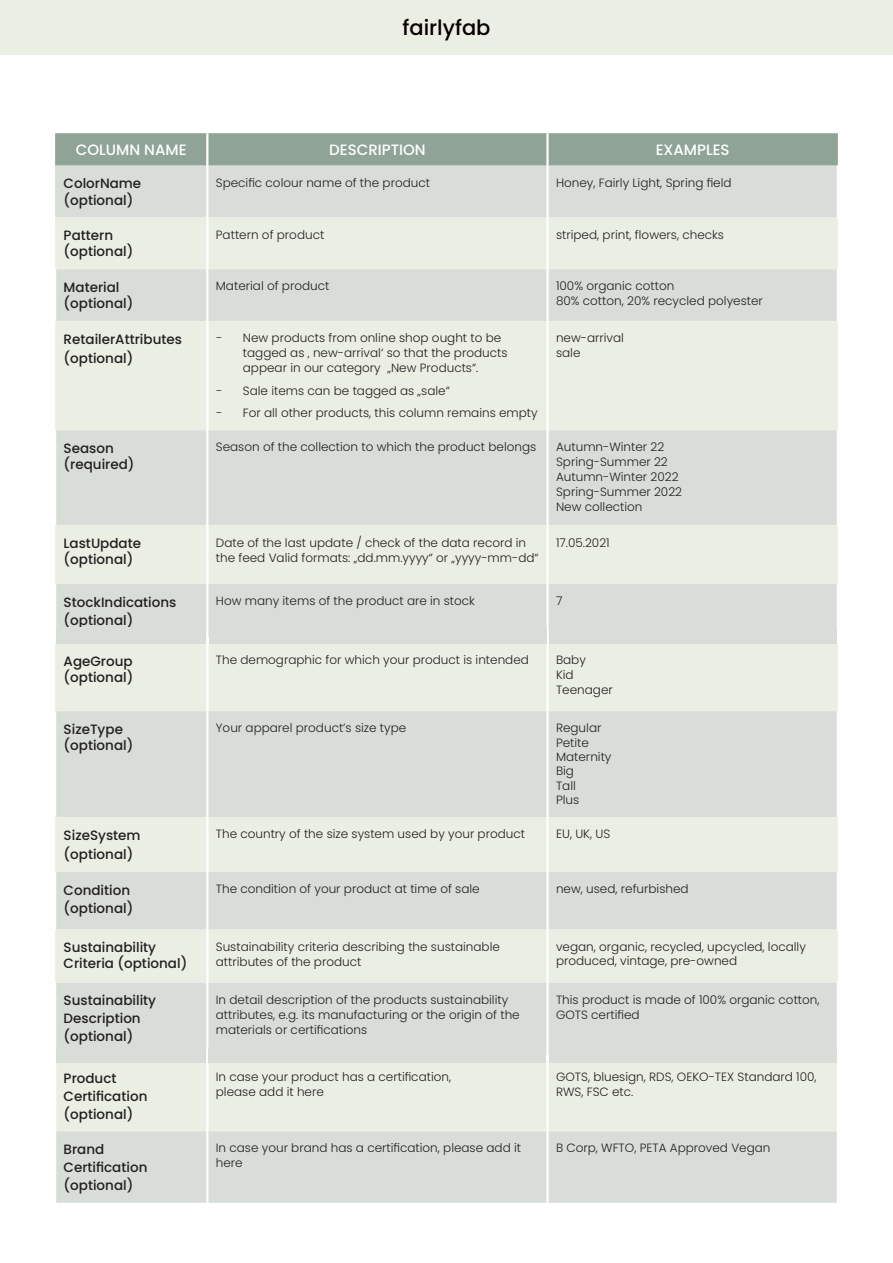
<style>
.page{position:relative;width:893px;height:1263px;background:#fff}
.page>*{position:absolute;margin:0;border:0;box-sizing:border-box;transform-origin:0 0}
.t1{font:500 21px "Poppins";color:#080002}
.t2{font:500 15px "Poppins";color:#fff}
.t3{font:500 13.5px/18px "Poppins";color:#231f20}
.t4{font:300 12px/15px "Poppins";color:#231f20}
</style>
<div class="page">
<div style="left:0;top:0;width:893px;height:54px;background:#ebeee3"></div>
<div style="left:55px;top:133px;width:783px;height:33px;background:#8fa397"></div>
<div style="left:55px;top:166px;width:782px;height:471px;background:#d8ddd8"></div>
<div style="left:55px;top:218px;width:783px;height:51px;background:#ebeee3"></div>
<svg style="left:55px;top:321px;width:783px;height:263px;background:#e4e7df"></svg>
<hr style="left:206px;top:133px;width:2px;height:33px;background:#fff">
<hr style="left:546px;top:133px;width:3px;height:33px;background:#fff">
<hr style="left:206px;top:218px;width:2px;height:51px;background:#fff">
<hr style="left:546px;top:218px;width:3px;height:51px;background:#fff">
<hr style="left:206px;top:321px;width:2px;height:109px;background:#fff">
<hr style="left:546px;top:321px;width:3px;height:109px;background:#fff">
<hr style="left:206px;top:525px;width:2px;height:59px;background:#fff">
<hr style="left:546px;top:525px;width:3px;height:59px;background:#fff">
<hr style="left:206px;top:166px;width:2px;height:52px;background:#fff">
<hr style="left:546px;top:166px;width:3px;height:52px;background:#fff">
<hr style="left:54px;top:269px;width:2px;height:52px;background:#fff">
<hr style="left:206px;top:269px;width:2px;height:52px;background:#fff">
<hr style="left:546px;top:269px;width:3px;height:52px;background:#fff">
<hr style="left:54px;top:430px;width:2px;height:95px;background:#fff">
<hr style="left:206px;top:430px;width:2px;height:95px;background:#fff">
<hr style="left:546px;top:430px;width:3px;height:95px;background:#fff">
<hr style="left:837px;top:430px;width:2px;height:95px;background:#fff">
<hr style="left:54px;top:584px;width:2px;height:53px;background:#fff">
<hr style="left:206px;top:584px;width:2px;height:53px;background:#fff">
<hr style="left:546px;top:584px;width:3px;height:53px;background:#fff">
<div style="left:55px;top:643px;width:783px;height:68px;background:#ebeee3"></div>
<div style="left:56px;top:711px;width:781px;height:343px;background:#d8ddd8"></div>
<svg style="left:55px;top:817px;width:783px;height:165px;background:#e4e8df"></svg>
<hr style="left:206px;top:643px;width:2px;height:68px;background:#fff">
<hr style="left:546px;top:643px;width:3px;height:68px;background:#fff">
<hr style="left:206px;top:817px;width:2px;height:55px;background:#fff">
<hr style="left:546px;top:817px;width:3px;height:55px;background:#fff">
<hr style="left:206px;top:929px;width:2px;height:53px;background:#fff">
<hr style="left:546px;top:929px;width:3px;height:53px;background:#fff">
<hr style="left:206px;top:711px;width:2px;height:106px;background:#fff">
<hr style="left:546px;top:711px;width:3px;height:106px;background:#fff">
<hr style="left:54px;top:872px;width:2px;height:57px;background:#fff">
<hr style="left:206px;top:872px;width:2px;height:57px;background:#fff">
<hr style="left:546px;top:872px;width:3px;height:57px;background:#fff">
<hr style="left:837px;top:872px;width:2px;height:57px;background:#fff">
<hr style="left:206px;top:982px;width:2px;height:72px;background:#fff">
<hr style="left:546px;top:982px;width:3px;height:72px;background:#fff">
<div style="left:56px;top:1060px;width:781px;height:71px;background:#ebeee3"></div>
<div style="left:56px;top:1131px;width:781px;height:72px;background:#d8ddd8"></div>
<hr style="left:546px;top:1060px;width:3px;height:71px;background:#fff">
<hr style="left:546px;top:1131px;width:3px;height:72px;background:#fff">
<hr style="left:206px;top:1060px;width:2px;height:71px;background:#fff">
<hr style="left:206px;top:1131px;width:2px;height:72px;background:#fff">
<div style="left:56px;top:1047px;width:150px;height:16px;background:#d8ddd8"></div>
<div style="left:209px;top:1047px;width:337px;height:16px;background:#d8ddd8"></div>
<div style="left:549px;top:1047px;width:288px;height:16px;background:#d8ddd8"></div>
<div style="left:56px;top:627px;width:150px;height:17px;background:#d8ddd8"></div>
<div style="left:209px;top:628px;width:337px;height:16px;background:#d8ddd8"></div>
<div style="left:549px;top:628px;width:288px;height:16px;background:#d8ddd8"></div>
<h1 class="t1" style="left:402px;top:15px;width:90px">fairlyfab</h1>
<p class="t2" style="left:76px;top:141px;width:112px">COLUMN NAME</p>
<p class="t2" style="left:329px;top:141px;width:98px">DESCRIPTION</p>
<p class="t2" style="left:656px;top:141px;width:75px">EXAMPLES</p>
<p class="t3" style="left:64px;top:175px;width:79px;line-height:16.5px">ColorName (optional)</p>
<p class="t4" style="left:216px;top:175px;width:216px">Specific colour name of the product</p>
<p class="t4" style="left:556px;top:175px;width:177px">Honey, Fairly Light, Spring field</p>
<p class="t3" style="left:64px;top:227px;width:71px;line-height:16.2px">Pattern (optional)</p>
<p class="t4" style="left:216px;top:227px;width:110px">Pattern of product</p>
<p class="t4" style="left:556px;top:227px;width:170px">striped, print, flowers, checks</p>
<p class="t3" style="left:64px;top:279px;width:71px;line-height:16.2px">Material (optional)</p>
<p class="t4" style="left:216px;top:279px;width:115px">Material of product</p>
<p class="t4" style="left:556px;top:279px;width:208px">100% organic cotton<br>80% cotton, 20% recycled polyester</p>
<p class="t3" style="left:64px;top:330px;width:120px;line-height:19.5px">RetailerAttributes (optional)</p>
<p class="t4" style="left:216px;top:331px;width:8px">−</p>
<p class="t4" style="left:243px;top:331px;width:266px">New products from online shop ought to be tagged as ‚ new-arrival‘ so that the products appear in our category „New Products“.</p>
<p class="t4" style="left:216px;top:383px;width:8px">−</p>
<p class="t4" style="left:243px;top:383px;width:208px">Sale items can be tagged as „sale“</p>
<p class="t4" style="left:216px;top:406px;width:8px">−</p>
<p class="t4" style="left:243px;top:406px;width:296px">For all other products, this column remains empty</p>
<p class="t4" style="left:556px;top:331px;width:70px">new-arrival sale</p>
<p class="t3" style="left:64px;top:440px;width:72px;line-height:16.2px">Season (required)</p>
<p class="t4" style="left:216px;top:440px;width:322px">Season of the collection to which the product belongs</p>
<p class="t4" style="left:556px;top:440px;width:128px">Autumn-Winter 22<br>Spring-Summer 22<br>Autumn-Winter 2022<br>Spring-Summer 2022<br>New collection</p>
<p class="t3" style="left:64px;top:535px;width:79px;line-height:16.2px">LastUpdate (optional)</p>
<p class="t4" style="left:216px;top:535px;width:324px">Date of the last update / check of the data record in the feed Valid formats: „dd.mm.yyyy“ or „yyyy-mm-dd“</p>
<p class="t4" style="left:556px;top:535px;width:55px">17.05.2021</p>
<p class="t3" style="left:64px;top:593px;width:114px">StockIndications (optional)</p>
<p class="t4" style="left:216px;top:593px;width:261px">How many items of the product are in stock</p>
<p class="t4" style="left:556px;top:593px;width:8px">7</p>
<p class="t3" style="left:64px;top:653px;width:71px;line-height:16.2px">AgeGroup (optional)</p>
<p class="t4" style="left:216px;top:653px;width:315px">The demographic for which your product is intended</p>
<p class="t4" style="left:556px;top:653px;width:58px">Baby<br>Kid<br>Teenager</p>
<p class="t3" style="left:64px;top:721px;width:71px;line-height:16.2px">SizeType (optional)</p>
<p class="t4" style="left:216px;top:721px;width:192px">Your apparel product’s size type</p>
<p class="t4" style="left:556px;top:721px;width:57px;line-height:14.4px">Regular<br>Petite<br>Maternity<br>Big<br>Tall<br>Plus</p>
<p class="t3" style="left:64px;top:825px;width:79px;line-height:19.5px">SizeSystem (optional)</p>
<p class="t4" style="left:216px;top:826px;width:311px">The country of the size system used by your product</p>
<p class="t4" style="left:556px;top:826px;width:56px">EU, UK, US</p>
<p class="t3" style="left:64px;top:881px;width:71px">Condition (optional)</p>
<p class="t4" style="left:216px;top:881px;width:265px">The condition of your product at time of sale</p>
<p class="t4" style="left:556px;top:881px;width:134px">new, used, refurbished</p>
<p class="t3" style="left:64px;top:939px;width:125px;line-height:16.2px">Sustainability<br>Criteria (optional)</p>
<p class="t4" style="left:216px;top:939px;width:286px">Sustainability criteria describing the sustainable attributes of the product</p>
<p class="t4" style="left:556px;top:939px;width:251px;line-height:14.4px">vegan, organic, recycled, upcycled, locally produced, vintage, pre-owned</p>
<p class="t3" style="left:64px;top:991px;width:94px">Sustainability<br>Description (optional)</p>
<p class="t4" style="left:216px;top:992px;width:305px">In detail description of the products sustainability attributes, e.g. its manufacturing or the origin of the materials or certifications</p>
<p class="t4" style="left:556px;top:992px;width:265px">This product is made of 100% organic cotton,<br>GOTS certified</p>
<p class="t3" style="left:64px;top:1069px;width:85px">Product<br>Certification (optional)</p>
<p class="t4" style="left:216px;top:1069px;width:237px">In case your product has a certification, please add it here</p>
<p class="t4" style="left:556px;top:1069px;width:262px">GOTS, bluesign, RDS, OEKO-TEX Standard 100,<br>RWS, FSC etc.</p>
<p class="t3" style="left:64px;top:1140px;width:85px">Brand<br>Certification (optional)</p>
<p class="t4" style="left:216px;top:1141px;width:307px">In case your brand has a certification, please add it here</p>
<p class="t4" style="left:556px;top:1141px;width:216px">B Corp, WFTO, PETA Approved Vegan</p>
</div>
